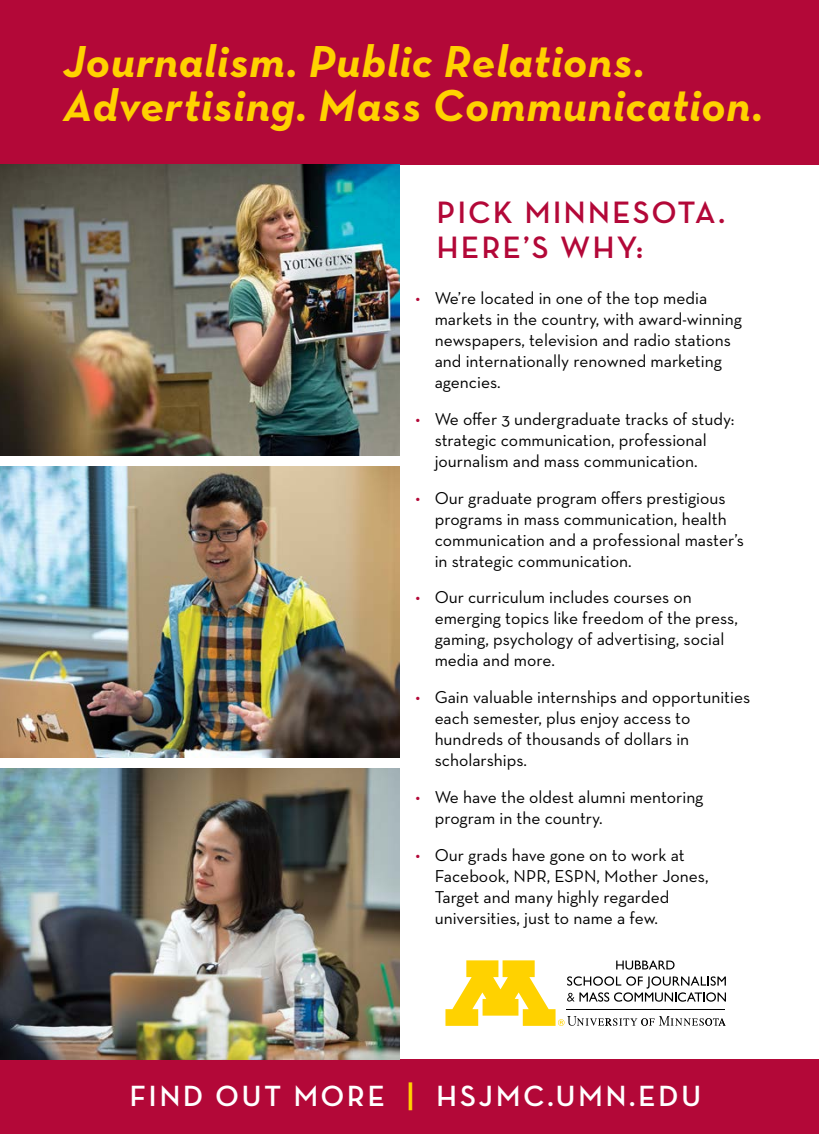
<style>
.page{position:relative;width:819px;height:1134px;background:#fff}
.page>*{position:absolute;margin:0;border:0;box-sizing:border-box;transform-origin:0 0}
.t1{font:italic 700 45.68px/43.9px "Neutraface Text";letter-spacing:.02em;color:#ffd200}
.t2{font:700 31.5px/35px "Neutraface Display";letter-spacing:.08em;color:#b30838}
.t3{font:700 29.75px "Neutraface Display";letter-spacing:.1em;color:#fff}
.t4{font:17.5px/21px "Neutraface Text";color:#000}
.s1{color:#b30838}
.s2{font-size:33.25px;color:#ffd200}
</style>
<div class="page">
<div style="left:0;top:1060px;width:819px;height:74px;background:#b30838"></div>
<div style="left:0;top:0;width:819px;height:165px;background:#b30838"></div>
<img style="left:0;top:165px;width:399px;height:291px">
<img style="left:0;top:466px;width:399px;height:292px">
<img style="left:0;top:768px;width:399px;height:292px">
<svg style="left:445px;top:960px;width:281px;height:66px"></svg>
<h1 class="t1" style="left:63px;top:39px;width:702px">Journalism. Public Relations.<br>Advertising. Mass Communication.</h1>
<h2 class="t2" style="left:437px;top:196px;width:290px">PICK MINNESOTA.<br>HERE’S WHY:</h2>
<p class="t4" style="left:435px;top:288px;width:309px;text-indent:-19px"><span class="s1">•</span> We’re located in one of the top media markets in the country, with award-winning newspapers, television and radio stations and internationally renowned marketing agencies.</p>
<p class="t4" style="left:435px;top:408px;width:301px;text-indent:-19px"><span class="s1">•</span> We offer 3 undergraduate tracks of study: strategic communication, professional journalism and mass communication.</p>
<p class="t4" style="left:435px;top:487px;width:311px;text-indent:-19px"><span class="s1">•</span> Our graduate program offers prestigious programs in mass communication, health communication and a professional master’s in strategic communication.</p>
<p class="t4" style="left:435px;top:587px;width:305px;text-indent:-19px"><span class="s1">•</span> Our curriculum includes courses on emerging topics like freedom of the press, gaming, psychology of advertising, social media and more.</p>
<p class="t4" style="left:435px;top:687px;width:317px;text-indent:-19px"><span class="s1">•</span> Gain valuable internships and opportunities each semester, plus enjoy access to hundreds of thousands of dollars in scholarships.</p>
<p class="t4" style="left:435px;top:786px;width:270px;text-indent:-19px"><span class="s1">•</span> We have the oldest alumni mentoring program in the country.</p>
<p class="t4" style="left:435px;top:844px;width:275px;text-indent:-19px"><span class="s1">•</span> Our grads have gone on to work at Facebook, NPR, ESPN, Mother Jones, Target and many highly regarded universities, just to name a few.</p>
<h3 class="t3" style="left:130px;top:1080px;width:572px">FIND OUT MORE <span class="s2">|</span> HSJMC.UMN.EDU</h3>
</div>
